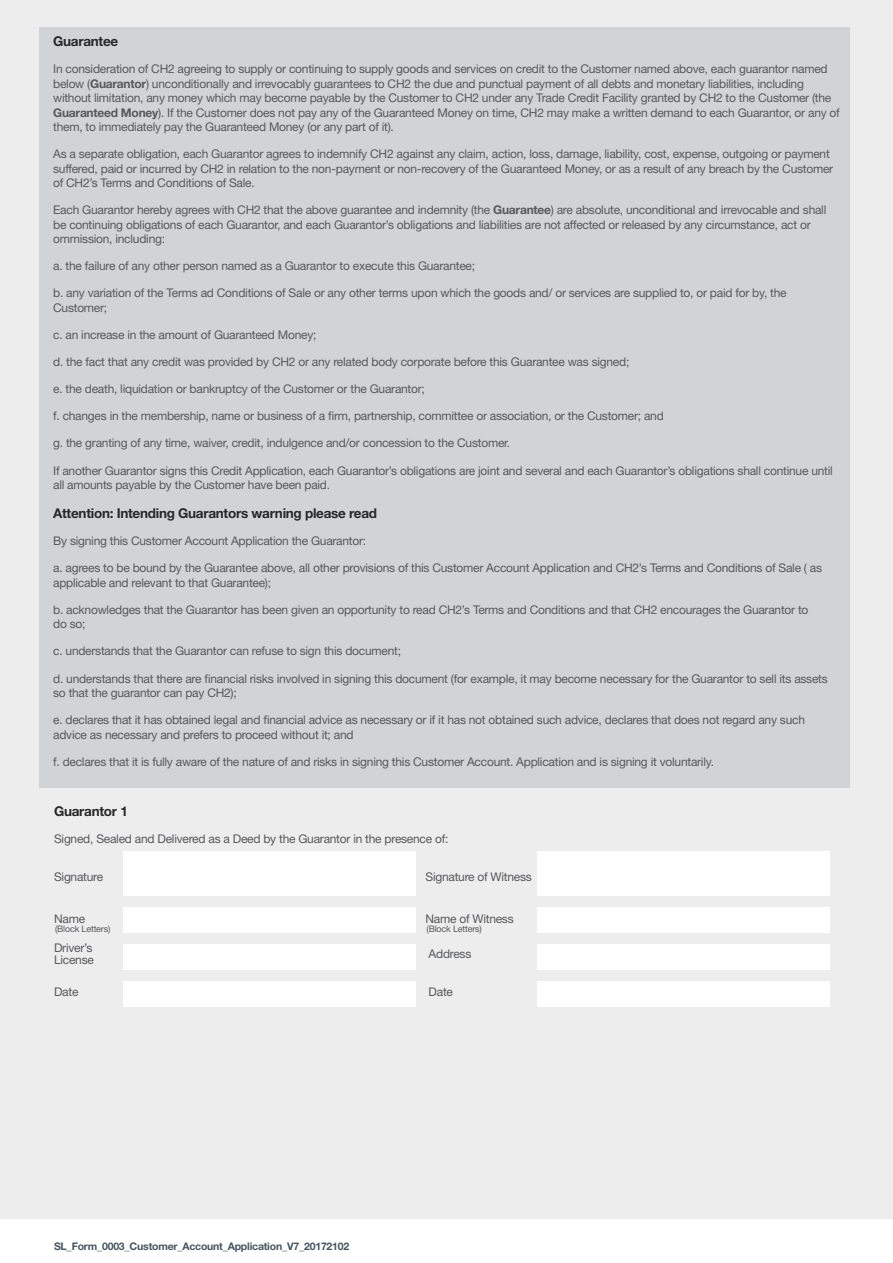
<style>
.page{position:relative;width:893px;height:1263px;background:#fff}
.page>*{position:absolute;margin:0;border:0;box-sizing:border-box;transform-origin:0 0}
.t1{font:700 13.5px "Helvetica Neue LT Std";letter-spacing:-.02em;color:#292829}
.t2{font:12px/14.4px "Helvetica Neue LT Std";letter-spacing:-.02em;color:#58595b}
.t3{font:700 10.5px "Helvetica Neue LT Std";letter-spacing:-.02em;color:#455560}
.t4{font:9px "Helvetica Neue LT Std";letter-spacing:-.02em;color:#58595b}
.s1{font-weight:700}
</style>
<div class="page">
<div style="left:0;top:0;width:893px;height:1218px;background:#ededee"></div>
<div style="left:39px;top:28px;width:810px;height:760px;background:#d1d3d4"></div>
<div style="left:123px;top:851px;width:293px;height:45px;background:#fff"></div>
<div style="left:537px;top:851px;width:292px;height:45px;background:#fff"></div>
<div style="left:123px;top:907px;width:293px;height:25px;background:#fff"></div>
<div style="left:537px;top:907px;width:292px;height:25px;background:#fff"></div>
<div style="left:123px;top:944px;width:293px;height:25px;background:#fff"></div>
<div style="left:123px;top:981px;width:293px;height:25px;background:#fff"></div>
<div style="left:537px;top:981px;width:292px;height:25px;background:#fff"></div>
<div style="left:537px;top:944px;width:292px;height:25px;background:#fff"></div>
<p class="t1" style="left:53px;top:33px;width:67px">Guarantee</p>
<p class="t2" style="left:53px;top:62px;width:788px">In consideration of CH2 agreeing to supply or continuing to supply goods and services on credit to the Customer named above, each guarantor named below (<span class="s1">Guarantor</span>) unconditionally and irrevocably guarantees to CH2 the due and punctual payment of all debts and monetary liabilities, including without limitation, any money which may become payable by the Customer to CH2 under any Trade Credit Facility granted by CH2 to the Customer (the <span class="s1">Guaranteed Money</span>). If the Customer does not pay any of the Guaranteed Money on time, CH2 may make a written demand to each Guarantor, or any of them, to immediately pay the Guaranteed Money (or any part of it).</p>
<p class="t2" style="left:53px;top:146px;width:782px">As a separate obligation, each Guarantor agrees to indemnify CH2 against any claim, action, loss, damage, liability, cost, expense, outgoing or payment suffered, paid or incurred by CH2 in relation to the non-payment or non-recovery of the Guaranteed Money, or as a result of any breach by the Customer of CH2’s Terms and Conditions of Sale.</p>
<p class="t2" style="left:53px;top:202px;width:775px">Each Guarantor hereby agrees with CH2 that the above guarantee and indemnity (the <span class="s1">Guarantee</span>) are absolute, unconditional and irrevocable and shall be continuing obligations of each Guarantor, and each Guarantor’s obligations and liabilities are not affected or released by any circumstance, act or ommission, including:</p>
<p class="t2" style="left:53px;top:258px;width:423px">a. the failure of any other person named as a Guarantor to execute this Guarantee;</p>
<p class="t2" style="left:53px;top:286px;width:735px">b. any variation of the Terms ad Conditions of Sale or any other terms upon which the goods and/ or services are supplied to, or paid for by, the<br>Customer;</p>
<p class="t2" style="left:53px;top:327px;width:265px">c. an increase in the amount of Guaranteed Money;</p>
<p class="t2" style="left:53px;top:354px;width:578px">d. the fact that any credit was provided by CH2 or any related body corporate before this Guarantee was signed;</p>
<p class="t2" style="left:53px;top:381px;width:373px">e. the death, liquidation or bankruptcy of the Customer or the Guarantor;</p>
<p class="t2" style="left:53px;top:409px;width:612px">f. changes in the membership, name or business of a firm, partnership, committee or association, or the Customer; and</p>
<p class="t2" style="left:53px;top:436px;width:458px">g. the granting of any time, waiver, credit, indulgence and/or concession to the Customer.</p>
<p class="t2" style="left:53px;top:463px;width:781px">If another Guarantor signs this Credit Application, each Guarantor’s obligations are joint and several and each Guarantor’s obligations shall continue until all amounts payable by the Customer have been paid.</p>
<p class="t1" style="left:53px;top:505px;width:325px">Attention: Intending Guarantors warning please read</p>
<p class="t2" style="left:53px;top:533px;width:315px">By signing this Customer Account Application the Guarantor:</p>
<p class="t2" style="left:53px;top:561px;width:770px">a. agrees to be bound by the Guarantee above, all other provisions of this Customer Account Application and CH2’s Terms and Conditions of Sale ( as applicable and relevant to that Guarantee);</p>
<p class="t2" style="left:53px;top:602px;width:757px">b. acknowledges that the Guarantor has been given an opportunity to read CH2’s Terms and Conditions and that CH2 encourages the Guarantor to do so;</p>
<p class="t2" style="left:53px;top:644px;width:349px">c. understands that the Guarantor can refuse to sign this document;</p>
<p class="t2" style="left:53px;top:671px;width:776px">d. understands that there are financial risks involved in signing this document (for example, it may become necessary for the Guarantor to sell its assets so that the guarantor can pay CH2);</p>
<p class="t2" style="left:53px;top:712px;width:753px">e. declares that it has obtained legal and financial advice as necessary or if it has not obtained such advice, declares that does not regard any such advice as necessary and prefers to proceed without it; and</p>
<p class="t2" style="left:53px;top:754px;width:662px">f. declares that it is fully aware of the nature of and risks in signing this Customer Account. Application and is signing it voluntarily.</p>
<p class="t1" style="left:54px;top:803px;width:75px">Guarantor 1</p>
<p class="t2" style="left:54px;top:831px;width:396px">Signed, Sealed and Delivered as a Deed by the Guarantor in the presence of:</p>
<p class="t2" style="left:54px;top:869px;width:51px">Signature</p>
<p class="t2" style="left:425px;top:869px;width:108px">Signature of Witness</p>
<p class="t2" style="left:54px;top:911px;width:33px">Name</p>
<p class="t2" style="left:425px;top:911px;width:90px">Name of Witness</p>
<p class="t2" style="left:54px;top:942px;width:41px;line-height:12px">Driver’s<br>License</p>
<p class="t2" style="left:429px;top:946px;width:44px">Address</p>
<p class="t2" style="left:54px;top:985px;width:26px">Date</p>
<p class="t2" style="left:429px;top:985px;width:26px">Date</p>
<p class="t4" style="left:55px;top:924px;width:57px">(Block Letters)</p>
<p class="t4" style="left:427px;top:924px;width:57px">(Block Letters)</p>
<p class="t3" style="left:54px;top:1239px;width:297px">SL_Form_0003_Customer_Account_Application_V7_20172102</p>
</div>
